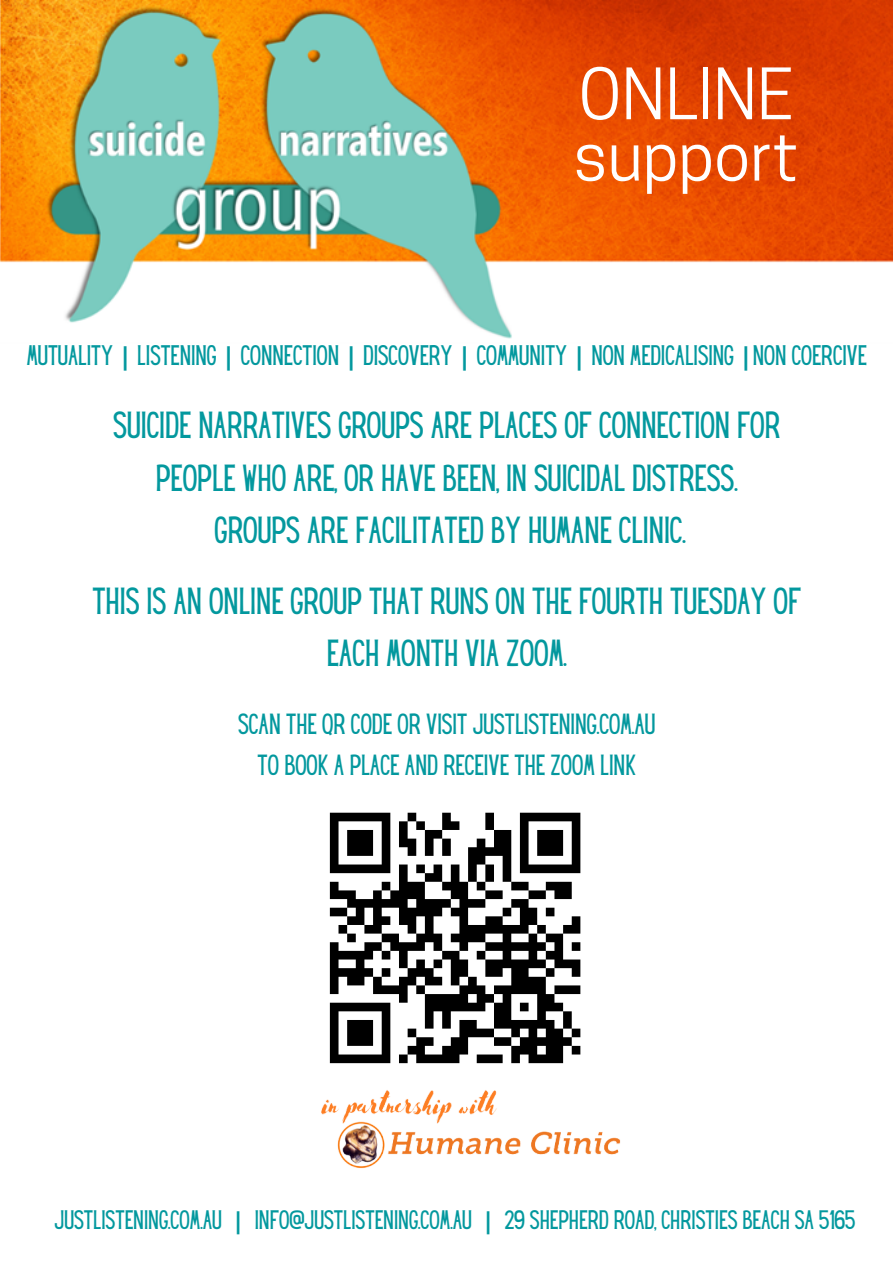
<style>
.page{position:relative;width:893px;height:1263px;background:#fff}
.page>*{position:absolute;margin:0;border:0;box-sizing:border-box;transform-origin:0 0}
.t1{font:66.38px/61.3px "Cooper Hewitt";color:#fff}
.t2{font:33px/52.3px "Hey Gotcha";color:#03989e;text-align:center}
.t3{font:25.5px/40.5px "Hey Gotcha";color:#03989e;text-align:center}
.t4{font:24.75px "Hey Gotcha";color:#03989e}
.t5{font:23.4px "Hey Gotcha";color:#03989e}
.s1{font-family:"Noto Sans";font-weight:700}
</style>
<div class="page">
<img style="left:0;top:0;width:893px;height:339px">
<img style="left:321px;top:1090px;width:300px;height:79px">
<svg style="left:330px;top:813px;width:250px;height:250px"></svg>
<h1 class="t1" style="left:573px;top:72px;width:227px">ONLINE support</h1>
<p class="t4" style="left:27px;top:345px;width:840px">MUTUALITY <span class="s1">|</span> LISTENING <span class="s1">|</span> CONNECTION <span class="s1">|</span> DISCOVERY <span class="s1">|</span> COMMUNITY <span class="s1">|</span> NON MEDICALISING <span class="s1">|</span>NON COERCIVE</p>
<p class="t2" style="left:113px;top:402px;width:667px">SUICIDE NARRATIVES GROUPS ARE PLACES OF CONNECTION FOR<br>PEOPLE WHO ARE, OR HAVE BEEN, IN SUICIDAL DISTRESS.<br>GROUPS ARE FACILITATED BY HUMANE CLINIC.</p>
<p class="t2" style="left:92px;top:577px;width:708px">THIS IS AN ONLINE GROUP THAT RUNS ON THE FOURTH TUESDAY OF<br>EACH MONTH VIA ZOOM.</p>
<p class="t3" style="left:238px;top:706px;width:419px">SCAN THE QR CODE OR VISIT JUSTLISTENING.COM.AU<br>TO BOOK A PLACE AND RECEIVE THE ZOOM LINK</p>
<p class="t5" style="left:54px;top:1210px;width:802px">JUSTLISTENING.COM.AU <span class="s1">|</span> INFO@JUSTLISTENING.COM.AU <span class="s1">|</span> 29 SHEPHERD ROAD, CHRISTIES BEACH SA 5165</p>
</div>
